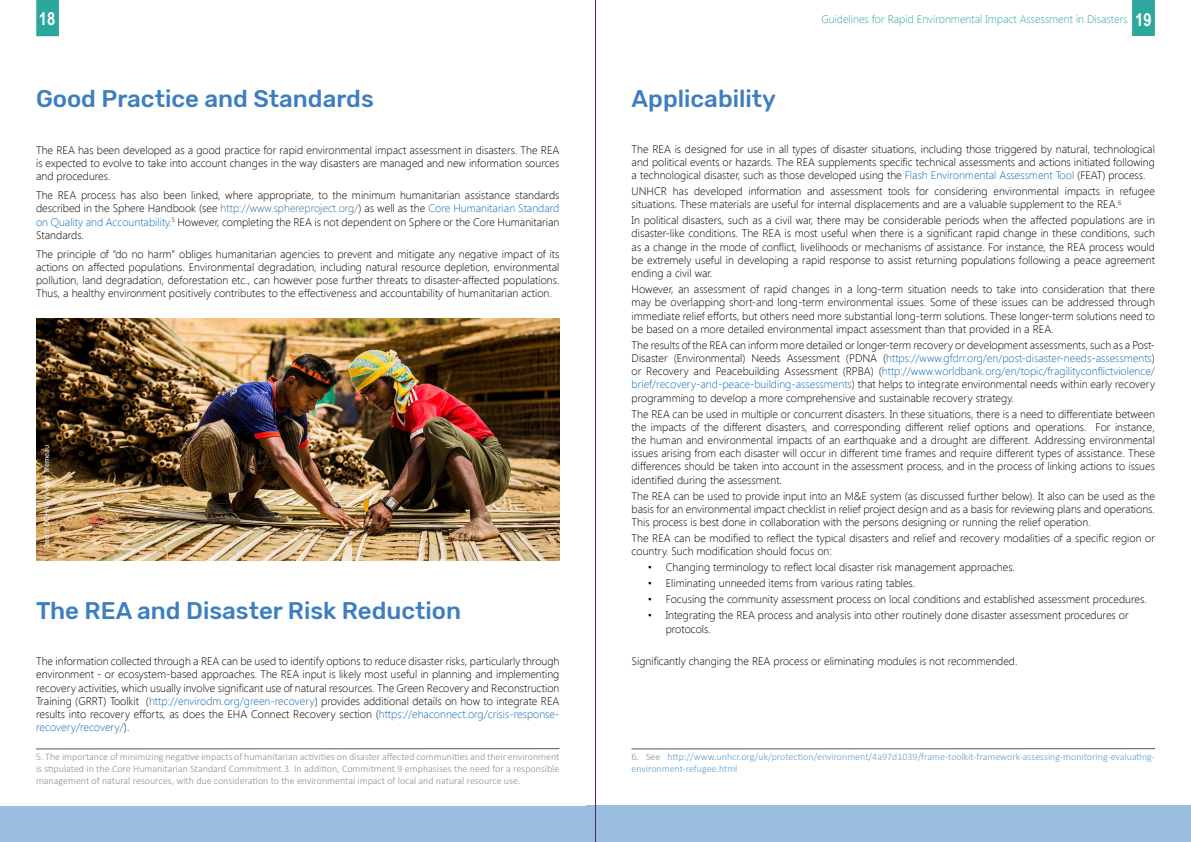
<style>
.page{position:relative;width:1191px;height:842px;background:#fff}
.page>*{position:absolute;margin:0;border:0;box-sizing:border-box;transform-origin:0 0}
.t1{font:500 24px "Rubik";color:#3d7ec1}
.t2{font:700 18px "Arial Narrow";color:#fff}
.t3{font:300 11px/13.2px "Segoe UI";color:#000;text-align:justify}
.t4{font:300 11px "Segoe UI";color:#2ba79c}
.t5{font:300 10px/12px "Calibri";color:#8d8f91;text-align:justify}
.t6{font:300 10px/12px "Calibri";color:#619dcf}
.t7{font:8px "Calibri";color:#fff}
.s1{color:#3a6e95}
.s2{color:#0f6bb6}
.s3{font-family:"Arial Narrow";font-weight:700;font-size:18px;color:#fff}
.s4{color:#8d8f91}
</style>
<div class="page">
<div style="left:1132px;top:0;width:22px;height:36px;background:#2ba79c;border:1px solid #2ba79c"></div>
<div style="left:586px;top:806px;width:605px;height:36px;background:#9abcdf"></div>
<div style="left:37px;top:0;width:21px;height:36px;background:#2ba79c"></div>
<div style="left:36px;top:0;width:23px;height:36px;border:1px solid #2ba79c"></div>
<div style="left:0;top:806px;width:607px;height:36px;background:#9abcdf"></div>
<hr style="left:595px;top:0;width:1px;height:842px;background:#571b72">
<hr style="left:36px;top:748px;width:523px;height:1px;background:#565659">
<hr style="left:631px;top:748px;width:524px;height:1px;background:#565659">
<img style="left:36px;top:318px;width:523px;height:242px">
<h2 class="t2" style="left:39px;top:5px;width:18px">18</h2>
<h1 class="t1" style="left:36px;top:85px;width:339px">Good Practice and Standards</h1>
<p class="t3" style="left:36px;top:143px;width:525px">The REA has been developed as a good practice for rapid environmental impact assessment in disasters. The REA is expected to evolve to take into account changes in the way disasters are managed and new information sources and procedures.</p>
<p class="t3" style="left:36px;top:188px;width:525px">The REA process has also been linked, where appropriate, to the minimum humanitarian assistance standards described in the Sphere Handbook (see <span class="s1">http://www.sphereproject.org/</span>) as well as the <span class="s2">Core Humanitarian Standard on Quality and Accountability</span>.<sup>5</sup> However, completing the REA is not dependent on Sphere or the Core Humanitarian Standards.</p>
<p class="t3" style="left:36px;top:247px;width:525px">The principle of “do no harm” obliges humanitarian agencies to prevent and mitigate any negative impact of its actions on affected populations. Environmental degradation, including natural resource depletion, environmental pollution, land degradation, deforestation etc., can however pose further threats to disaster-affected populations.<br>Thus, a healthy environment positively contributes to the effectiveness and accountability of humanitarian action.</p>
<p class="t7" style="left:41px;top:549px;width:106px;rotate:-90deg">Credit: OCHA / Vincent Tremeau</p>
<h1 class="t1" style="left:36px;top:597px;width:426px">The REA and Disaster Risk Reduction</h1>
<p class="t3" style="left:36px;top:654px;width:525px">The information collected through a REA can be used to identify options to reduce disaster risks, particularly through environment - or ecosystem-based approaches. The REA input is likely most useful in planning and implementing recovery activities, which usually involve significant use of natural resources. The Green Recovery and Reconstruction Training (GRRT) Toolkit (<span class="s2">http://envirodm.org/green-recovery</span>) provides additional details on how to integrate REA results into recovery efforts, as does the EHA Connect Recovery section (<span class="s2">https://ehaconnect.org/crisis-response&shy;recovery/recovery/</span>).</p>
<p class="t5" style="left:36px;top:750px;width:525px">5. The importance of minimizing negative impacts of humanitarian activities on disaster affected communities and their environment is stipulated in the Core Humanitarian Standard Commitment 3. In addition, Commitment 9 emphasises the need for a responsible management of natural resources, with due consideration to the environmental impact of local and natural resource use.</p>
<h1 class="t1" style="left:631px;top:85px;width:146px">Applicability</h1>
<p class="t4" style="left:821px;top:12px;width:332px">Guidelines for Rapid Environmental Impact Assessment in Disasters <span class="s3">19</span></p>
<p class="t3" style="left:631px;top:142px;width:525px">The REA is designed for use in all types of disaster situations, including those triggered by natural, technological and political events or hazards. The REA supplements specific technical assessments and actions initiated following a technological disaster, such as those developed using the <span class="s2">Flash Environmental Assessment Tool</span> (FEAT) process.</p>
<p class="t3" style="left:631px;top:184px;width:525px">UNHCR has developed information and assessment tools for considering environmental impacts in refugee situations. These materials are useful for internal displacements and are a valuable supplement to the REA.<sup>6</sup></p>
<p class="t3" style="left:631px;top:213px;width:525px">In political disasters, such as a civil war, there may be considerable periods when the affected populations are in disaster-like conditions. The REA is most useful when there is a significant rapid change in these conditions, such as a change in the mode of conflict, livelihoods or mechanisms of assistance. For instance, the REA process would be extremely useful in developing a rapid response to assist returning populations following a peace agreement ending a civil war.</p>
<p class="t3" style="left:631px;top:282px;width:525px">However, an assessment of rapid changes in a long-term situation needs to take into consideration that there may be overlapping short-and long-term environmental issues. Some of these issues can be addressed through immediate relief efforts, but others need more substantial long-term solutions. These longer-term solutions need to be based on a more detailed environmental impact assessment than that provided in a REA.</p>
<p class="t3" style="left:631px;top:338px;width:525px">The results of the REA can inform more detailed or longer-term recovery or development assessments, such as a Post-Disaster (Environmental) Needs Assessment (PDNA (<span class="s2">https://www.gfdrr.org/en/post-disaster-needs-assessments</span>) or Recovery and Peacebuilding Assessment (RPBA) (<span class="s2">http://www.worldbank.org/en/topic/fragilityconflictviolence/ brief/recovery-and-peace-building-assessments</span>) that helps to integrate environmental needs within early recovery programming to develop a more comprehensive and sustainable recovery strategy.</p>
<p class="t3" style="left:631px;top:407px;width:525px">The REA can be used in multiple or concurrent disasters. In these situations, there is a need to differentiate between the impacts of the different disasters, and corresponding different relief options and operations. For instance, the human and environmental impacts of an earthquake and a drought are different. Addressing environmental issues arising from each disaster will occur in different time frames and require different types of assistance. These differences should be taken into account in the assessment process, and in the process of linking actions to issues identified during the assessment.</p>
<p class="t3" style="left:631px;top:489px;width:525px">The REA can be used to provide input into an M&amp;E system (as discussed further below). It also can be used as the basis for an environmental impact checklist in relief project design and as a basis for reviewing plans and operations.<br>This process is best done in collaboration with the persons designing or running the relief operation.</p>
<p class="t3" style="left:631px;top:531px;width:525px">The REA can be modified to reflect the typical disasters and relief and recovery modalities of a specific region or country. Such modification should focus on:</p>
<p class="t3" style="left:647px;top:560px;width:369px">• Changing terminology to reflect local disaster risk management approaches.</p>
<p class="t3" style="left:647px;top:576px;width:269px">• Eliminating unneeded items from various rating tables.</p>
<p class="t3" style="left:647px;top:592px;width:500px">• Focusing the community assessment process on local conditions and established assessment procedures.</p>
<p class="t3" style="left:665px;top:609px;width:464px;text-indent:-18px">• Integrating the REA process and analysis into other routinely done disaster assessment procedures or protocols.</p>
<p class="t3" style="left:631px;top:654px;width:387px">Significantly changing the REA process or eliminating modules is not recommended.</p>
<p class="t6" style="left:631px;top:750px;width:525px"><span class="s4">6. See</span> http://www.unhcr.org/uk/protection/environment/4a97d1039/frame-toolkit-framework-assessing-monitoring-evaluating&shy;environment-refugee.html</p>
</div>
